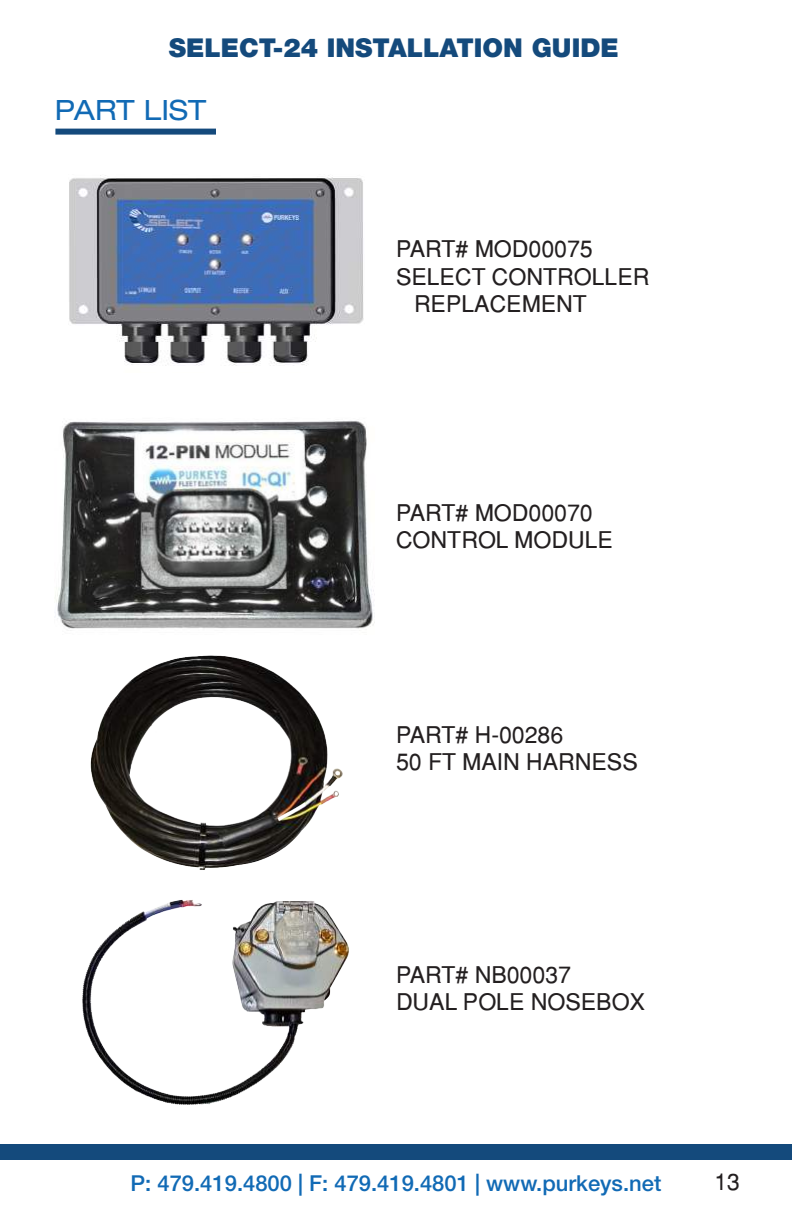
<style>
.page{position:relative;width:792px;height:1224px;background:#fff}
.page>*{position:absolute;margin:0;border:0;box-sizing:border-box;transform-origin:0 0}
.t1{font:expanded 28px "Helvetica Neue LT Std";color:#116ab5}
.t2{font:900 26px "Helvetica Neue LT Std";color:#144a7c}
.t3{font:23px/27.6px "Helvetica";color:#231f20}
.t4{font:500 22px "Helvetica Neue LT Std";color:#116ab5}
</style>
<div class="page">
<div style="left:0;top:1144px;width:792px;height:16px;background:#144a7c"></div>
<img style="left:90px;top:655px;width:253px;height:215px">
<img style="left:69px;top:175px;width:295px;height:191px">
<img style="left:55px;top:421px;width:320px;height:210px">
<div style="left:55px;top:129px;width:161px;height:6px;background:#144a7c"></div>
<img style="left:82px;top:900px;width:267px;height:205px">
<p class="t2" style="left:169px;top:32px;width:452px">SELECT-24 INSTALLATION GUIDE</p>
<p class="t1" style="left:55px;top:93px;width:153px">PART LIST</p>
<p class="t3" style="left:396px;top:235px;width:198px">PART# MOD00075</p>
<p class="t3" style="left:396px;top:263px;width:255px">SELECT CONTROLLER</p>
<p class="t3" style="left:414px;top:290px;width:175px">REPLACEMENT</p>
<p class="t3" style="left:396px;top:499px;width:218px">PART# MOD00070<br>CONTROL MODULE</p>
<p class="t3" style="left:396px;top:720px;width:243px">PART# H-00286<br>50 FT MAIN HARNESS</p>
<p class="t3" style="left:396px;top:960px;width:250px">PART# NB00037<br>DUAL POLE NOSEBOX</p>
<p class="t4" style="left:131px;top:1170px;width:532px">P: 479.419.4800 | F: 479.419.4801 | www.purkeys.net</p>
<p class="t3" style="left:714px;top:1167px;width:27px">13</p>
</div>
